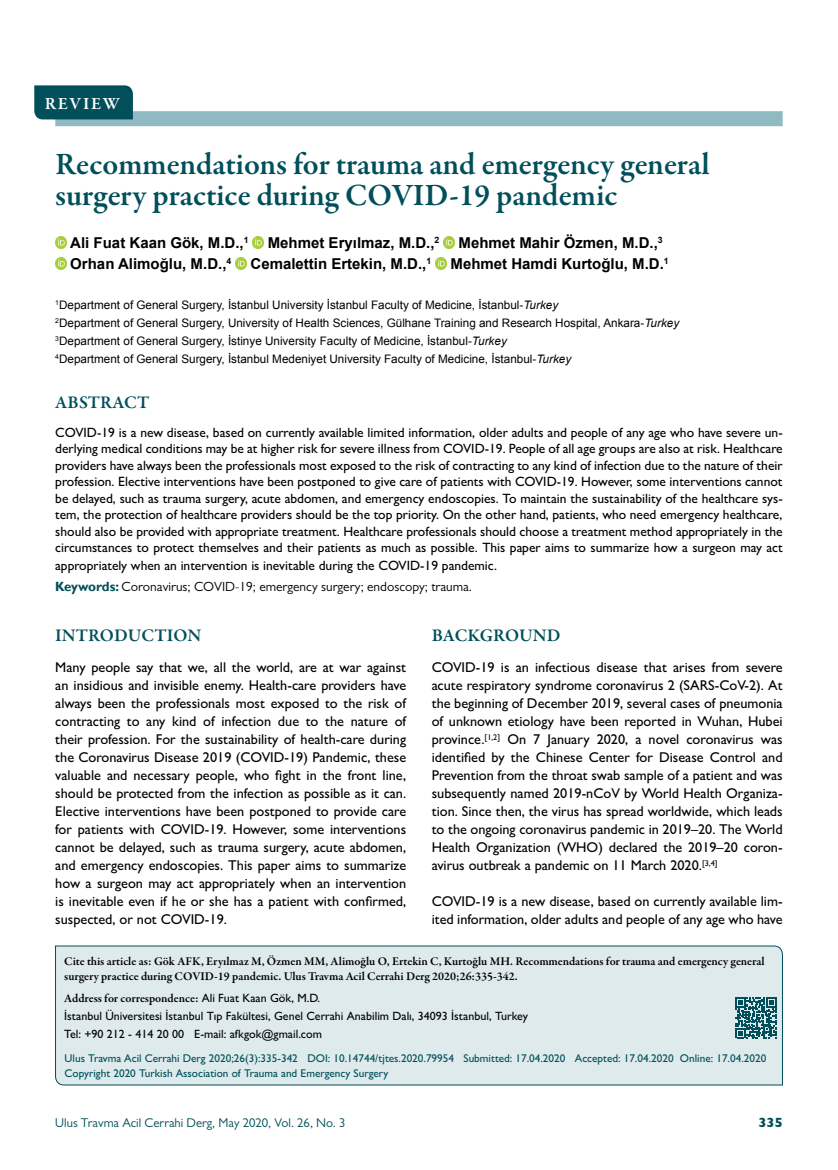
<style>
.page{position:relative;width:838px;height:1170px;background:#fff}
.page>*{position:absolute;margin:0;border:0;box-sizing:border-box;transform-origin:0 0}
.t1{font:600 31.5px/31.5px "Garamond Premr Pro";letter-spacing:-.005em;color:#004f5a}
.t2{font:600 18px "Garamond Premr Pro";color:#004f5a}
.t3{font:600 17.25px "Garamond Premr Pro";letter-spacing:.1em;color:#fff}
.t4{font:700 15px "Arial";color:#000}
.t5{font:500 14.25px/18px "Gill Sans MT Pro";color:#000;text-align:justify}
.t6{font:500 13.5px/16.6px "Gill Sans MT Pro";color:#000;text-align:justify}
.t7{font:800 13.5px "Gill Sans MT Pro";color:#004f5a}
.t8{font:13.35px "Gill Sans MT Pro";color:#000}
.t9{font:12.75px "Gill Sans MT Pro";color:#004f5a}
.t10{font:600 12px/15px "Garamond Premr Pro";color:#000}
.t11{font:500 12px/18px "Gill Sans MT Pro";color:#000}
.t12{font:11.7px/18px "Arial";color:#000}
.t13{font:500 11.25px/15px "Gill Sans MT Pro";color:#004f5a}
.s1{font-style:italic}
.s2{font-family:"Gill Sans";font-weight:700;color:#004f5a}
.s3{font-family:"Gill Sans MT Pro";font-weight:500}
</style>
<div class="page">
<div style="left:55px;top:111px;width:727px;height:15px;background:#90bac2"></div>
<svg style="left:55px;top:237px;width:11px;height:11px"></svg>
<svg style="left:253px;top:237px;width:11px;height:11px"></svg>
<svg style="left:443px;top:237px;width:11px;height:11px"></svg>
<svg style="left:55px;top:258px;width:11px;height:11px"></svg>
<svg style="left:235px;top:258px;width:11px;height:11px"></svg>
<svg style="left:435px;top:258px;width:11px;height:11px"></svg>
<div style="left:55px;top:945px;width:728px;height:140px;background:#deeaec"></div>
<svg style="left:735px;top:997px;width:41px;height:41px;background:#478189"></svg>
<div style="left:34px;top:85px;width:99px;height:34px;background:#004f5a"></div>
<p class="t3" style="left:45px;top:93px;width:77px">REVIEW</p>
<h1 class="t1" style="left:55px;top:149px;width:656px">Recommendations for trauma and emergency general surgery practice during COVID-19 pandemic</h1>
<p class="t4" style="left:70px;top:233px;width:180px">Ali Fuat Kaan Gök, M.D.,<sup>1</sup></p>
<p class="t4" style="left:268px;top:233px;width:173px">Mehmet Eryılmaz, M.D.,<sup>2</sup></p>
<p class="t4" style="left:458px;top:233px;width:206px">Mehmet Mahir Özmen, M.D.,<sup>3</sup></p>
<p class="t4" style="left:70px;top:254px;width:162px">Orhan Alimoğlu, M.D.,<sup>4</sup></p>
<p class="t4" style="left:250px;top:254px;width:182px">Cemalettin Ertekin, M.D.,<sup>1</sup></p>
<p class="t4" style="left:450px;top:254px;width:220px">Mehmet Hamdi Kurtoğlu, M.D.<sup>1</sup></p>
<p class="t12" style="left:55px;top:296px;width:625px"><sup>1</sup>Department of General Surgery, İstanbul University İstanbul Faculty of Medicine, İstanbul-<span class="s1">Turkey<br></span><sup>2</sup>Department of General Surgery, University of Health Sciences, Gülhane Training and Research Hospital, Ankara-<span class="s1">Turkey </span><sup>3</sup>Department of General Surgery, İstinye University Faculty of Medicine, İstanbul-<span class="s1">Turkey<br></span><sup>4</sup>Department of General Surgery, İstanbul Medeniyet University Faculty of Medicine, İstanbul-<span class="s1">Turkey</span></p>
<p class="t2" style="left:55px;top:391px;width:95px">ABSTRACT</p>
<p class="t6" style="left:55px;top:424px;width:729px">COVID-19 is a new disease, based on currently available limited information, older adults and people of any age who have severe un&shy;derlying medical conditions may be at higher risk for severe illness from COVID-19. People of all age groups are also at risk. Healthcare providers have always been the professionals most exposed to the risk of contracting to any kind of infection due to the nature of their profession. Elective interventions have been postponed to give care of patients with COVID-19. However, some interventions cannot be delayed, such as trauma surgery, acute abdomen, and emergency endoscopies. To maintain the sustainability of the healthcare sys&shy;tem, the protection of healthcare providers should be the top priority. On the other hand, patients, who need emergency healthcare, should also be provided with appropriate treatment. Healthcare professionals should choose a treatment method appropriately in the circumstances to protect themselves and their patients as much as possible. This paper aims to summarize how a surgeon may act appropriately when an intervention is inevitable during the COVID-19 pandemic.</p>
<p class="t8" style="left:55px;top:579px;width:418px"><span class="s2">Keywords:</span> Coronavirus; COVID-19; emergency surgery; endoscopy; trauma.</p>
<p class="t2" style="left:432px;top:625px;width:130px">BACKGROUND</p>
<p class="t5" style="left:432px;top:658px;width:352px">COVID-19 is an infectious disease that arises from severe acute respiratory syndrome coronavirus 2 (SARS-CoV-2). At the beginning of December 2019, several cases of pneumonia of unknown etiology have been reported in Wuhan, Hubei province.<sup>[1,2]</sup> On 7 January 2020, a novel coronavirus was identified by the Chinese Center for Disease Control and Prevention from the throat swab sample of a patient and was subsequently named 2019-nCoV by World Health Organiza&shy;tion. Since then, the virus has spread worldwide, which leads to the ongoing coronavirus pandemic in 2019–20. The World Health Organization (WHO) declared the 2019–20 coron&shy;avirus outbreak a pandemic on 11 March 2020.<sup>[3,4]</sup></p>
<p class="t5" style="left:432px;top:892px;width:352px">COVID-19 is a new disease, based on currently available lim&shy;ited information, older adults and people of any age who have</p>
<p class="t2" style="left:55px;top:625px;width:148px">INTRODUCTION</p>
<p class="t5" style="left:55px;top:658px;width:352px">Many people say that we, all the world, are at war against an insidious and invisible enemy. Health-care providers have always been the professionals most exposed to the risk of contracting to any kind of infection due to the nature of their profession. For the sustainability of health-care during the Coronavirus Disease 2019 (COVID-19) Pandemic, these valuable and necessary people, who fight in the front line, should be protected from the infection as possible as it can.<br>Elective interventions have been postponed to provide care for patients with COVID-19. However, some interventions cannot be delayed, such as trauma surgery, acute abdomen, and emergency endoscopies. This paper aims to summarize how a surgeon may act appropriately when an intervention is inevitable even if he or she has a patient with confirmed, suspected, or not COVID-19.</p>
<p class="t10" style="left:64px;top:953px;width:702px">Cite this article as: Gök AFK, Eryılmaz M, Özmen MM, Alimoğlu O, Ertekin C, Kurtoğlu MH. Recommendations for trauma and emergency general surgery practice during COVID-19 pandemic. Ulus Travma Acil Cerrahi Derg 2020;26:335-342.</p>
<p class="t10" style="left:64px;top:991px;width:257px">Address for correspondence: <span class="s3">Ali Fuat Kaan Gök, M.D.</span></p>
<p class="t11" style="left:64px;top:1006px;width:465px">İstanbul Üniversitesi İstanbul Tıp Fakültesi, Genel Cerrahi Anabilim Dalı, 34093 İstanbul, Turkey<br>Tel: +90 212 - 414 20 00 E-mail: afkgok@gmail.com</p>
<p class="t13" style="left:65px;top:1050px;width:703px">Ulus Travma Acil Cerrahi Derg 2020;26(3):335-342 DOI: 10.14744/tjtes.2020.79954 Submitted: 17.04.2020 Accepted: 17.04.2020 Online: 17.04.2020<br>Copyright 2020 Turkish Association of Trauma and Emergency Surgery</p>
<p class="t9" style="left:55px;top:1115px;width:291px">Ulus Travma Acil Cerrahi Derg, May 2020, Vol. 26, No. 3</p>
<p class="t7" style="left:758px;top:1114px;width:26px">335</p>
</div>
